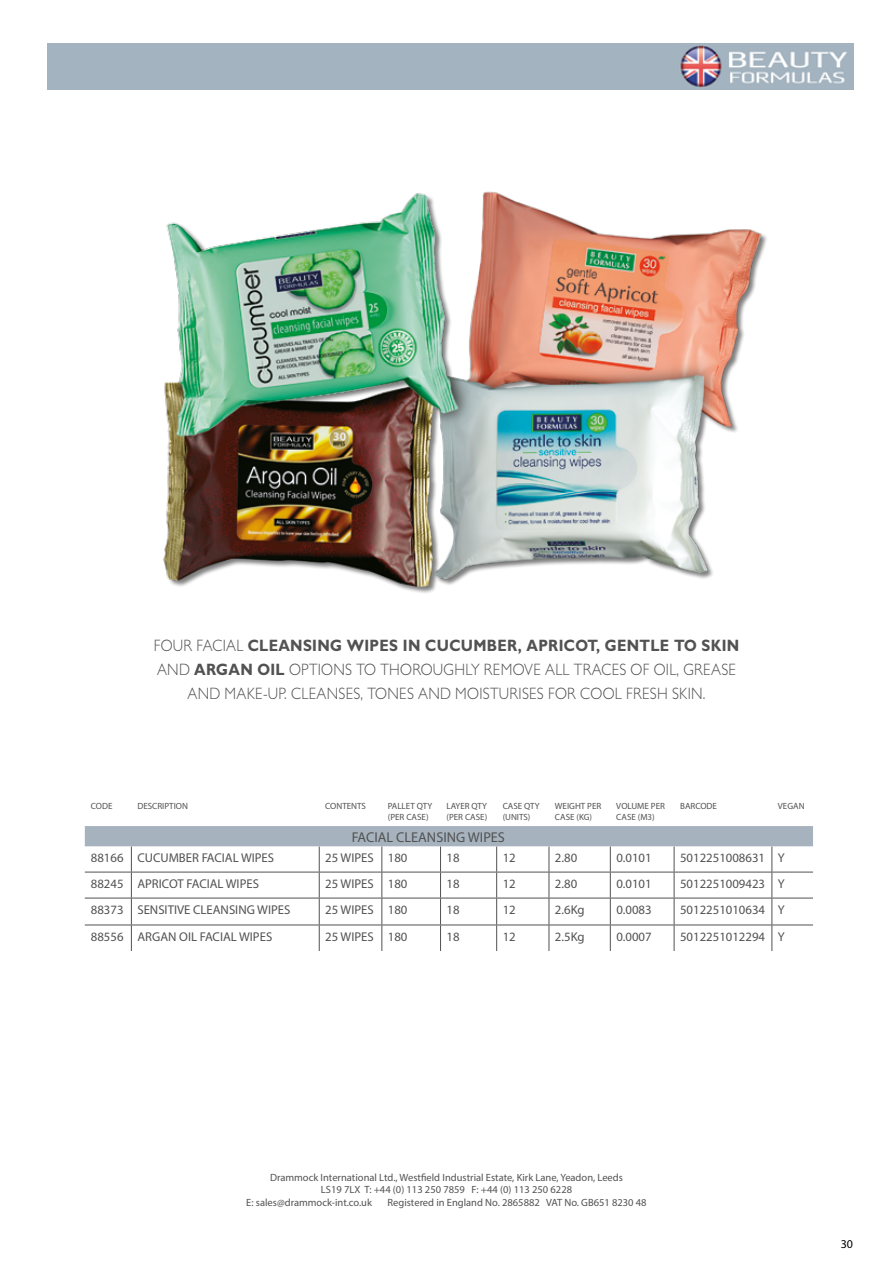
<style>
.page{position:relative;width:893px;height:1263px;background:#fff}
.page>*{position:absolute;margin:0;border:0;box-sizing:border-box;transform-origin:0 0}
.t1{font:300 16.5px/24px "Gill Sans";letter-spacing:.02em;color:#525252;text-align:center;scale:.9 1}
.t2{font:14.25px "Myriad Pro";color:#525252}
.t3{font:12.75px "Myriad Pro";color:#525252}
.t4{font:12px "Myriad Pro";color:#000}
.t5{font:10.5px "Myriad Pro";color:#525252}
.t6{font:9px/10.8px "Myriad Pro";color:#525252}
.s1{font-weight:700}
</style>
<div class="page">
<div style="left:48px;top:43px;width:806px;height:47px;background:#a3b3bf"></div>
<img style="left:163px;top:191px;width:604px;height:402px">
<img style="left:680px;top:45px;width:167px;height:42px">
<svg style="left:85px;top:826px;width:728px;height:125px"></svg>
<p class="t1" style="left:154px;top:633px;width:652px">FOUR FACIAL <span class="s1">CLEANSING WIPES IN CUCUMBER, APRICOT, GENTLE TO SKIN<br></span>AND <span class="s1">ARGAN OIL</span> OPTIONS TO THOROUGHLY REMOVE ALL TRACES OF OIL, GREASE<br>AND MAKE-UP. CLEANSES, TONES AND MOISTURISES FOR COOL FRESH SKIN.</p>
<p class="t6" style="left:91px;top:801px;width:23px">CODE</p>
<p class="t6" style="left:137px;top:801px;width:52px">DESCRIPTION</p>
<p class="t6" style="left:325px;top:801px;width:42px">CONTENTS</p>
<p class="t6" style="left:388px;top:801px;width:46px">PALLET QTY (PER CASE)</p>
<p class="t6" style="left:447px;top:801px;width:42px">LAYER QTY (PER CASE)</p>
<p class="t6" style="left:503px;top:801px;width:39px">CASE QTY (UNITS)</p>
<p class="t6" style="left:555px;top:801px;width:48px">WEIGHT PER<br>CASE (KG)</p>
<p class="t6" style="left:616px;top:801px;width:50px">VOLUME PER<br>CASE (M3)</p>
<p class="t6" style="left:680px;top:801px;width:38px">BARCODE</p>
<p class="t6" style="left:778px;top:801px;width:28px">VEGAN</p>
<p class="t2" style="left:352px;top:828px;width:155px">FACIAL CLEANSING WIPES</p>
<p class="t3" style="left:91px;top:850px;width:185px">88166 CUCUMBER FACIAL WIPES</p>
<p class="t3" style="left:325px;top:850px;width:84px">25 WIPES 180</p>
<p class="t3" style="left:447px;top:850px;width:15px">18</p>
<p class="t3" style="left:503px;top:850px;width:15px">12</p>
<p class="t3" style="left:555px;top:850px;width:24px">2.80</p>
<p class="t3" style="left:616px;top:850px;width:37px">0.0101</p>
<p class="t3" style="left:680px;top:850px;width:106px">5012251008631 Y</p>
<p class="t3" style="left:91px;top:875px;width:170px">88245 APRICOT FACIAL WIPES</p>
<p class="t3" style="left:325px;top:875px;width:84px">25 WIPES 180</p>
<p class="t3" style="left:447px;top:875px;width:15px">18</p>
<p class="t3" style="left:503px;top:875px;width:15px">12</p>
<p class="t3" style="left:555px;top:875px;width:24px">2.80</p>
<p class="t3" style="left:616px;top:875px;width:37px">0.0101</p>
<p class="t3" style="left:680px;top:875px;width:106px">5012251009423 Y</p>
<p class="t3" style="left:91px;top:901px;width:201px">88373 SENSITIVE CLEANSING WIPES</p>
<p class="t3" style="left:325px;top:901px;width:84px">25 WIPES 180</p>
<p class="t3" style="left:447px;top:901px;width:15px">18</p>
<p class="t3" style="left:503px;top:901px;width:15px">12</p>
<p class="t3" style="left:555px;top:901px;width:31px">2.6Kg</p>
<p class="t3" style="left:616px;top:901px;width:37px">0.0083</p>
<p class="t3" style="left:680px;top:901px;width:106px">5012251010634 Y</p>
<p class="t3" style="left:91px;top:928px;width:183px">88556 ARGAN OIL FACIAL WIPES</p>
<p class="t3" style="left:325px;top:928px;width:84px">25 WIPES 180</p>
<p class="t3" style="left:447px;top:928px;width:15px">18</p>
<p class="t3" style="left:503px;top:928px;width:15px">12</p>
<p class="t3" style="left:555px;top:928px;width:31px">2.5Kg</p>
<p class="t3" style="left:616px;top:928px;width:37px">0.0007</p>
<p class="t3" style="left:680px;top:928px;width:106px">5012251012294 Y</p>
<p class="t5" style="left:270px;top:1171px;width:354px">Drammock International Ltd., Westfield Industrial Estate, Kirk Lane, Yeadon, Leeds</p>
<p class="t5" style="left:321px;top:1183px;width:253px">LS19 7LX T: +44 (0) 113 250 7859 F: +44 (0) 113 250 6228</p>
<p class="t5" style="left:246px;top:1196px;width:127px">E: sales@drammock-int.co.uk</p>
<p class="t5" style="left:388px;top:1196px;width:261px">Registered in England No. 2865882 VAT No. GB651 8230 48</p>
<p class="t4" style="left:841px;top:1236px;width:14px">30</p>
</div>
